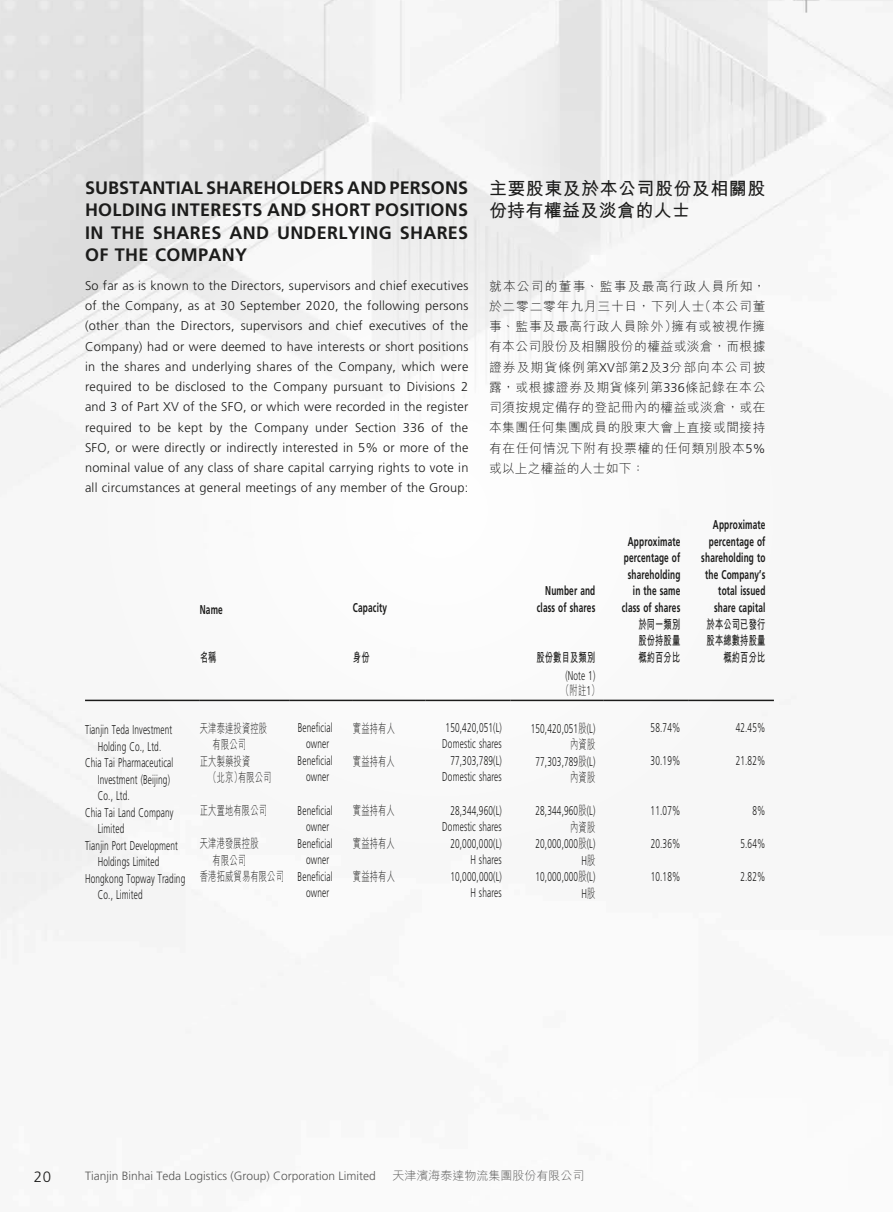
<style>
.page{position:relative;width:893px;height:1212px;background:#fff}
.page>*{position:absolute;margin:0;border:0;box-sizing:border-box;transform-origin:0 0}
.t1{font:700 18px/22.5px "Frutiger LT Std";letter-spacing:.015em;color:#1c1c1b;text-align:justify}
.t2{font:700 18px/22.5px "M Hei HK";letter-spacing:.025em;color:#1c1c1b}
.t3{font:300 15px "Frutiger LT Std";color:#1c1c1b}
.t4{font:300 12.75px/20.2px "Frutiger LT Std";letter-spacing:.015em;color:#1c1c1b;text-align:justify}
.t5{font:300 12.75px/16.5px "Frutiger LT Std";letter-spacing:.015em;color:#1c1c1b;text-align:center;scale:.65 1}
.t6{font:300 12.75px/20.2px "M Hei HK";letter-spacing:.015em;color:#1c1c1b;text-align:justify}
.t7{font:700 12.75px/16.5px "Frutiger LT Std";letter-spacing:.015em;color:#1c1c1b;text-align:right;scale:.65 1}
.t8{font:300 12.75px/16.5px "M Hei HK";letter-spacing:.015em;color:#1c1c1b;scale:.65 1}
.t9{font:700 12.75px/16.5px "M Hei HK";letter-spacing:.015em;color:#1c1c1b;text-align:justify;scale:.65 1}
.t10{font:300 12px "Frutiger LT Std";color:#575756}
.t11{font:300 12px "M Hei HK";color:#575756}
.s1{font-family:"Frutiger LT Std"}
.s2{font-family:"M Hei HK"}
</style>
<div class="page">
<img style="left:0;top:0;width:893px;height:1033px">
<hr style="left:85px;top:700px;width:115px;height:1px;background:#1c1c1b">
<hr style="left:200px;top:700px;width:89px;height:1px;background:#1c1c1b">
<hr style="left:289px;top:700px;width:64px;height:1px;background:#1c1c1b">
<hr style="left:353px;top:700px;width:72px;height:1px;background:#1c1c1b">
<hr style="left:425px;top:700px;width:85px;height:1px;background:#1c1c1b">
<hr style="left:510px;top:700px;width:94px;height:1px;background:#1c1c1b">
<hr style="left:604px;top:700px;width:85px;height:1px;background:#1c1c1b">
<hr style="left:689px;top:700px;width:85px;height:1px;background:#1c1c1b">
<h1 class="t1" style="left:85px;top:176px;width:385px">SUBSTANTIAL SHAREHOLDERS AND PERSONS HOLDING INTERESTS AND SHORT POSITIONS IN THE SHARES AND UNDERLYING SHARES OF THE COMPANY</h1>
<p class="t4" style="left:85px;top:275px;width:385px">So far as is known to the Directors, supervisors and chief executives of the Company, as at 30 September 2020, the following persons (other than the Directors, supervisors and chief executives of the Company) had or were deemed to have interests or short positions in the shares and underlying shares of the Company, which were required to be disclosed to the Company pursuant to Divisions 2 and 3 of Part XV of the SFO, or which were recorded in the register required to be kept by the Company under Section 336 of the SFO, or were directly or indirectly interested in 5% or more of the nominal value of any class of share capital carrying rights to vote in all circumstances at general meetings of any member of the Group:</p>
<p class="t7" style="left:200px;top:601px;width:37px">Name</p>
<p class="t7" style="left:353px;top:599px;width:54px">Capacity</p>
<h1 class="t2" style="left:489px;top:175px;width:278px">主要股東及於本公司股份及相關股份持有權益及淡倉的人士</h1>
<p class="t6" style="left:489px;top:275px;width:278px">就本公司的董事、監事及最高行政人員所知，於二零二零年九月三十日，下列人士（本公司董事、監事及最高行政人員除外）擁有或被視作擁有本公司股份及相關股份的權益或淡倉，而根據證券及期貨條例第<span class="s1">XV</span>部第<span class="s1">2</span>及<span class="s1">3</span>分部向本公司披露，或根據證券及期貨條列第<span class="s1">336</span>條記錄在本公司須按規定備存的登記冊內的權益或淡倉，或在本集團任何集團成員的股東大會上直接或間接持有在任何情況下附有投票權的任何類別股本<span class="s1">5%</span>或以上之權益的人士如下：</p>
<p class="t7" style="left:537px;top:583px;width:92px">Number and class of shares</p>
<p class="t7" style="left:622px;top:533px;width:92px">Approximate percentage of shareholding in the same class of shares</p>
<p class="t7" style="left:701px;top:517px;width:100px">Approximate percentage of shareholding to the Company’s total issued share capital</p>
<p class="t9" style="left:200px;top:648px;width:27px">名稱</p>
<p class="t9" style="left:353px;top:648px;width:27px">身份</p>
<p class="t9" style="left:536px;top:648px;width:92px">股份數目及類別</p>
<p class="t5" style="left:565px;top:668px;width:48px">(Note 1)</p>
<p class="t8" style="left:561px;top:681px;width:60px">（附註<span class="s1">1</span>）</p>
<p class="t5" style="left:85px;top:722px;width:136px">Tianjin Teda Investment<br>Holding Co., Ltd.</p>
<p class="t8" style="left:213px;top:719px;width:85px;text-indent:-13px">天津泰達投資控股有限公司</p>
<p class="t5" style="left:298px;top:719px;width:55px">Beneficial owner</p>
<p class="t8" style="left:353px;top:719px;width:66px">實益持有人</p>
<p class="t5" style="left:442px;top:719px;width:93px;text-align:left">150,420,051(L)<br>Domestic shares</p>
<p class="t5" style="left:531px;top:720px;width:101px">150,420,051<span class="s2">股</span>(L)</p>
<p class="t8" style="left:570px;top:736px;width:40px">內資股</p>
<p class="t5" style="left:98px;top:755px;width:118px;text-align:left;text-indent:-13px">Chia Tai Pharmaceutical<br>Investment (Beijing)<br>Co., Ltd.</p>
<p class="t8" style="left:208px;top:752px;width:99px;text-indent:-9px">正大製藥投資<br>（北京）有限公司</p>
<p class="t5" style="left:298px;top:752px;width:55px">Beneficial owner</p>
<p class="t8" style="left:353px;top:752px;width:66px">實益持有人</p>
<p class="t5" style="left:442px;top:752px;width:93px;text-align:right">77,303,789(L)<br>Domestic shares</p>
<p class="t5" style="left:535px;top:753px;width:94px">77,303,789<span class="s2">股</span>(L)</p>
<p class="t8" style="left:570px;top:769px;width:40px">內資股</p>
<p class="t5" style="left:98px;top:804px;width:118px;text-align:left;text-indent:-13px">Chia Tai Land Company<br>Limited</p>
<p class="t8" style="left:200px;top:802px;width:105px">正大置地有限公司</p>
<p class="t5" style="left:298px;top:802px;width:55px">Beneficial owner</p>
<p class="t8" style="left:353px;top:802px;width:66px">實益持有人</p>
<p class="t5" style="left:442px;top:802px;width:93px;text-align:right">28,344,960(L)<br>Domestic shares</p>
<p class="t5" style="left:535px;top:802px;width:94px">28,344,960<span class="s2">股</span>(L)</p>
<p class="t8" style="left:570px;top:818px;width:40px">內資股</p>
<p class="t9" style="left:638px;top:615px;width:66px">於同一類別股份持股量概約百分比</p>
<p class="t9" style="left:707px;top:615px;width:92px;text-align:right">於本公司已發行股本總數持股量概約百分比</p>
<p class="t5" style="left:651px;top:719px;width:47px">58.74%</p>
<p class="t5" style="left:736px;top:719px;width:47px">42.45%</p>
<p class="t5" style="left:651px;top:752px;width:47px">30.19%</p>
<p class="t5" style="left:736px;top:752px;width:47px">21.82%</p>
<p class="t5" style="left:651px;top:802px;width:47px">11.07%</p>
<p class="t5" style="left:752px;top:802px;width:22px">8%</p>
<p class="t5" style="left:85px;top:837px;width:145px">Tianjin Port Development<br>Holdings Limited</p>
<p class="t8" style="left:200px;top:835px;width:92px;text-align:center">天津港發展控股有限公司</p>
<p class="t5" style="left:298px;top:835px;width:55px">Beneficial owner</p>
<p class="t8" style="left:353px;top:835px;width:66px">實益持有人</p>
<p class="t5" style="left:450px;top:835px;width:81px;text-align:right">20,000,000(L)<br>H shares</p>
<p class="t5" style="left:535px;top:835px;width:94px;text-align:right">20,000,000<span class="s2">股</span>(L)<br>H<span class="s2">股</span></p>
<p class="t5" style="left:651px;top:835px;width:47px">20.36%</p>
<p class="t5" style="left:740px;top:835px;width:40px">5.64%</p>
<p class="t5" style="left:98px;top:870px;width:136px;text-align:left;text-indent:-13px">Hongkong Topway Trading<br>Co., Limited</p>
<p class="t8" style="left:200px;top:868px;width:206px">香港拓威貿易有限公司 <span class="s1">Beneficial</span></p>
<p class="t8" style="left:353px;top:868px;width:66px">實益持有人</p>
<p class="t5" style="left:450px;top:868px;width:81px;text-align:right">10,000,000(L)<br>H shares</p>
<p class="t5" style="left:535px;top:868px;width:94px;text-align:right">10,000,000<span class="s2">股</span>(L)<br>H<span class="s2">股</span></p>
<p class="t5" style="left:651px;top:868px;width:47px">10.18%</p>
<p class="t5" style="left:740px;top:868px;width:40px">2.82%</p>
<p class="t5" style="left:306px;top:884px;width:37px">owner</p>
<p class="t3" style="left:34px;top:1168px;width:19px">20</p>
<p class="t10" style="left:85px;top:1169px;width:292px">Tianjin Binhai Teda Logistics (Group) Corporation Limited</p>
<p class="t11" style="left:392px;top:1167px;width:193px">天津濱海泰達物流集團股份有限公司</p>
</div>
